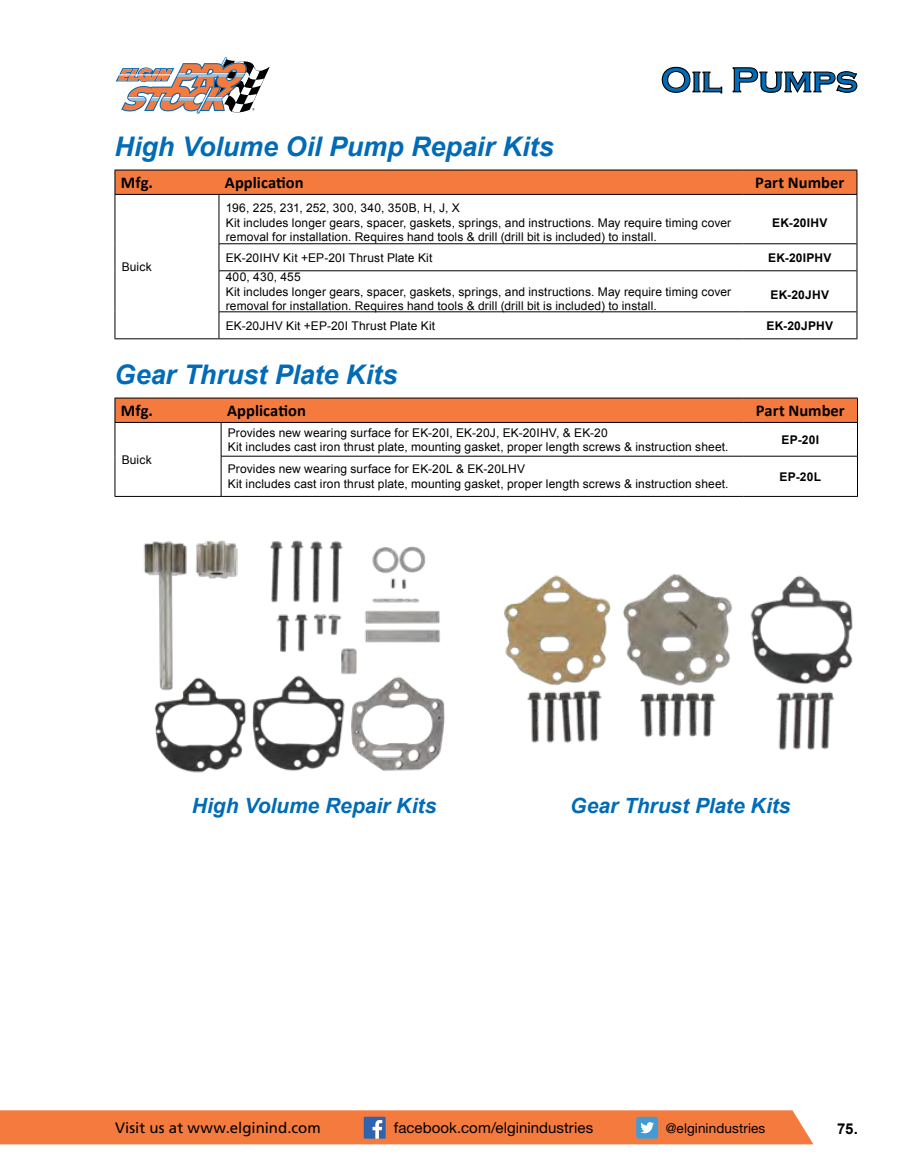
<style>
.page{position:relative;width:912px;height:1161px;background:#fff}
.page>*{position:absolute;margin:0;border:0;box-sizing:border-box;transform-origin:0 0}
.t1{font:700 36px "Copperplate Gothic";letter-spacing:-.01em;color:#006bb6}
.t2{font:italic 700 27px "Arial";letter-spacing:-.005em;color:#006bb6}
.t3{font:italic 700 21px "Arial";color:#006bb6}
.t4{font:700 16.5px "Calibri";color:#000}
.t5{font:15px "Helvetica Neue LT Std";letter-spacing:.005em;color:#000}
.t6{font:15px "Frutiger LT Std";letter-spacing:.005em;color:#000}
.t7{font:700 15px "Arial";color:#000}
.t8{font:13.5px "Helvetica Neue LT Std";letter-spacing:.01em;color:#000}
.t9{font:12px/14.4px "Arial";letter-spacing:.01em;color:#000}
.t10{font:700 12px "Arial";letter-spacing:.02em;color:#000}
</style>
<div class="page">
<svg style="left:116px;top:57px;width:153px;height:57px"></svg>
<svg style="left:0;top:1110px;width:813px;height:34px"></svg>
<svg style="left:661px;top:66px;width:61px;height:28px"></svg>
<svg style="left:732px;top:67px;width:125px;height:26px"></svg>
<hr style="left:219px;top:244px;width:523px;height:1px;background:#000">
<hr style="left:742px;top:244px;width:114px;height:1px;background:#000">
<hr style="left:219px;top:271px;width:523px;height:1px;background:#000">
<hr style="left:742px;top:271px;width:114px;height:1px;background:#000">
<hr style="left:219px;top:312px;width:523px;height:1px;background:#000">
<hr style="left:742px;top:312px;width:114px;height:1px;background:#000">
<hr style="left:856px;top:195px;width:1px;height:49px;background:#000">
<svg style="left:856px;top:244px;width:1px;height:27px"></svg>
<hr style="left:856px;top:271px;width:1px;height:41px;background:#000">
<svg style="left:856px;top:312px;width:1px;height:26px"></svg>
<hr style="left:219px;top:338px;width:523px;height:1px;background:#000">
<hr style="left:742px;top:338px;width:115px;height:1px;background:#000">
<svg style="left:114px;top:170px;width:743px;height:24px"></svg>
<hr style="left:219px;top:194px;width:523px;height:1px;background:#000">
<hr style="left:742px;top:194px;width:115px;height:1px;background:#000">
<hr style="left:114px;top:194px;width:105px;height:1px;background:#000">
<hr style="left:114px;top:195px;width:1px;height:49px;background:#000">
<svg style="left:114px;top:244px;width:1px;height:27px"></svg>
<hr style="left:114px;top:271px;width:1px;height:41px;background:#000">
<svg style="left:114px;top:312px;width:1px;height:26px"></svg>
<hr style="left:114px;top:338px;width:105px;height:1px;background:#000">
<hr style="left:219px;top:195px;width:1px;height:49px;background:#000">
<svg style="left:219px;top:244px;width:1px;height:27px"></svg>
<hr style="left:219px;top:271px;width:1px;height:41px;background:#000">
<svg style="left:219px;top:312px;width:1px;height:26px"></svg>
<hr style="left:221px;top:456px;width:522px;height:1px;background:#000">
<hr style="left:743px;top:456px;width:113px;height:1px;background:#000">
<hr style="left:856px;top:423px;width:1px;height:33px;background:#000">
<hr style="left:856px;top:456px;width:1px;height:40px;background:#000">
<hr style="left:221px;top:496px;width:522px;height:1px;background:#000">
<hr style="left:743px;top:496px;width:114px;height:1px;background:#000">
<svg style="left:114px;top:398px;width:743px;height:24px"></svg>
<hr style="left:221px;top:422px;width:522px;height:1px;background:#000">
<hr style="left:743px;top:422px;width:114px;height:1px;background:#000">
<hr style="left:114px;top:422px;width:107px;height:1px;background:#000">
<hr style="left:114px;top:423px;width:1px;height:33px;background:#000">
<hr style="left:114px;top:456px;width:1px;height:40px;background:#000">
<hr style="left:114px;top:496px;width:107px;height:1px;background:#000">
<hr style="left:221px;top:423px;width:1px;height:33px;background:#000">
<hr style="left:221px;top:456px;width:1px;height:40px;background:#000">
<img style="left:504px;top:573px;width:349px;height:177px">
<img style="left:143px;top:540px;width:302px;height:233px">
<h1 class="t1" style="left:660px;top:60px;width:199px">Oil Pumps</h1>
<h2 class="t2" style="left:114px;top:132px;width:440px">High Volume Oil Pump Repair Kits</h2>
<h3 class="t4" style="left:121px;top:173px;width:34px">Mfg.</h3>
<h3 class="t4" style="left:225px;top:173px;width:80px">Application</h3>
<h3 class="t4" style="left:755px;top:173px;width:90px">Part Number</h3>
<p class="t9" style="left:122px;top:260px;width:31px">Buick</p>
<p class="t9" style="left:226px;top:201px;width:507px">196, 225, 231, 252, 300, 340, 350B, H, J, X<br>Kit includes longer gears, spacer, gaskets, springs, and instructions. May require timing cover removal for installation. Requires hand tools &amp; drill (drill bit is included) to install.</p>
<p class="t10" style="left:772px;top:215px;width:57px">EK-20IHV</p>
<p class="t9" style="left:226px;top:250px;width:208px">EK-20IHV Kit +EP-20I Thrust Plate Kit</p>
<p class="t10" style="left:768px;top:250px;width:65px">EK-20IPHV</p>
<p class="t9" style="left:226px;top:270px;width:507px">400, 430, 455<br>Kit includes longer gears, spacer, gaskets, springs, and instructions. May require timing cover removal for installation. Requires hand tools &amp; drill (drill bit is included) to install.</p>
<p class="t10" style="left:770px;top:287px;width:60px">EK-20JHV</p>
<p class="t9" style="left:226px;top:318px;width:211px">EK-20JHV Kit +EP-20I Thrust Plate Kit</p>
<p class="t10" style="left:766px;top:317px;width:68px">EK-20JPHV</p>
<h2 class="t2" style="left:114px;top:360px;width:284px">Gear Thrust Plate Kits</h2>
<h3 class="t4" style="left:121px;top:401px;width:34px">Mfg.</h3>
<h3 class="t4" style="left:227px;top:401px;width:80px">Application</h3>
<h3 class="t4" style="left:755px;top:401px;width:90px">Part Number</h3>
<p class="t9" style="left:122px;top:452px;width:31px">Buick</p>
<p class="t9" style="left:228px;top:425px;width:502px">Provides new wearing surface for EK-20I, EK-20J, EK-20IHV, &amp; EK-20<br>Kit includes cast iron thrust plate, mounting gasket, proper length screws &amp; instruction sheet.</p>
<p class="t10" style="left:781px;top:432px;width:39px">EP-20I</p>
<p class="t9" style="left:228px;top:462px;width:502px">Provides new wearing surface for EK-20L &amp; EK-20LHV<br>Kit includes cast iron thrust plate, mounting gasket, proper length screws &amp; instruction sheet.</p>
<p class="t10" style="left:779px;top:468px;width:43px">EP-20L</p>
<h3 class="t3" style="left:192px;top:794px;width:246px">High Volume Repair Kits</h3>
<h3 class="t3" style="left:570px;top:794px;width:222px">Gear Thrust Plate Kits</h3>
<p class="t6" style="left:115px;top:1118px;width:207px">Visit us at www.elginind.com</p>
<p class="t5" style="left:394px;top:1119px;width:201px">facebook.com/elginindustries</p>
<p class="t8" style="left:665px;top:1120px;width:101px">@elginindustries</p>
<p class="t7" style="left:837px;top:1119px;width:22px">75.</p>
</div>
